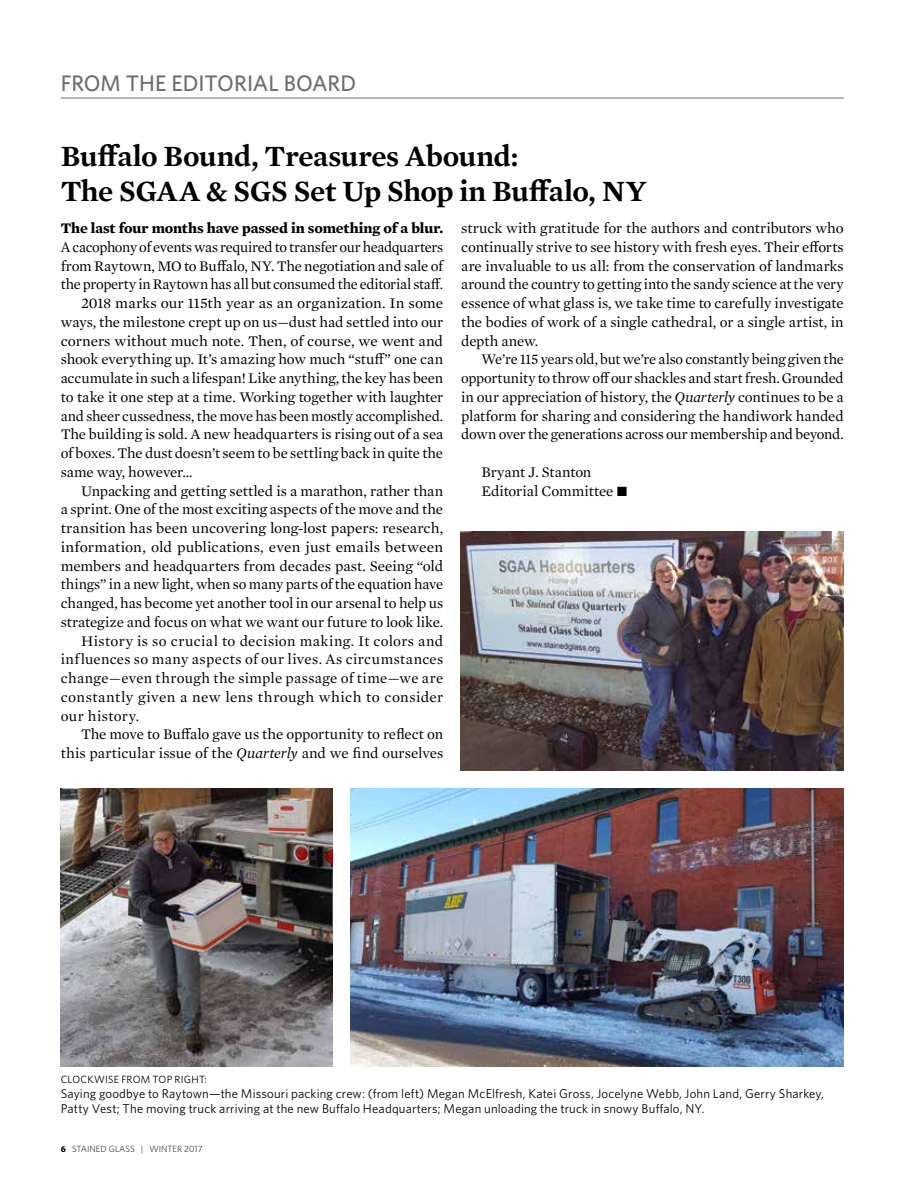
<style>
.page{position:relative;width:918px;height:1188px;background:#fff}
.page>*{position:absolute;margin:0;border:0;box-sizing:border-box;transform-origin:0 0}
.t1{font:600 30px/34.5px "Mercury Text G1";letter-spacing:-.015em;color:#000}
.t2{font:500 22.5px "Whitney";letter-spacing:-.005em;color:#6d6e71}
.t3{font:15px/18.8px "Mercury Text G1";letter-spacing:-.005em;color:#000;text-align:justify}
.t4{font:15px "Mercury Text G1";letter-spacing:.025em;color:#000}
.t5{font:700 15px "Mercury Text G1";letter-spacing:-.01em;color:#000}
.t6{font:15px "Mercury Text G1";letter-spacing:.02em;color:#000}
.t7{font:12.75px/15px "Whitney";letter-spacing:.01em;color:#000}
.t8{font:10.5px "Whitney";letter-spacing:.02em;color:#000}
.t9{font:300 9px "Whitney";color:#000}
.s1{font-style:italic}
.s2{font-weight:700}
</style>
<div class="page">
<hr style="left:61px;top:98px;width:783px;height:1px;background:#6d6e71">
<img style="left:460px;top:531px;width:384px;height:240px">
<img style="left:61px;top:789px;width:271px;height:277px">
<img style="left:350px;top:789px;width:494px;height:277px">
<h2 class="t2" style="left:61px;top:68px;width:297px">FROM THE EDITORIAL BOARD</h2>
<h1 class="t1" style="left:61px;top:138px;width:588px">Buffalo Bound, Treasures Abound:<br>The SGAA &amp; SGS Set Up Shop in Buffalo, NY</h1>
<p class="t5" style="left:61px;top:217px;width:384px">The last four months have passed in something of a blur.</p>
<p class="t3" style="left:61px;top:237px;width:384px">A cacophony of events was required to transfer our headquarters</p>
<p class="t3" style="left:61px;top:256px;width:384px">from Raytown, MO to Buffalo, NY. The negotiation and sale of</p>
<p class="t3" style="left:61px;top:274px;width:384px">the property in Raytown has all but consumed the editorial staff.</p>
<p class="t3" style="left:81px;top:293px;width:364px">2018 marks our 115th year as an organization. In some</p>
<p class="t3" style="left:61px;top:312px;width:384px">ways, the milestone crept up on us—dust had settled into our</p>
<p class="t3" style="left:61px;top:331px;width:384px">corners without much note. Then, of course, we went and</p>
<p class="t3" style="left:61px;top:349px;width:384px">shook everything up. It’s amazing how much “stuff” one can</p>
<p class="t3" style="left:61px;top:368px;width:384px">accumulate in such a lifespan! Like anything, the key has been</p>
<p class="t3" style="left:61px;top:387px;width:384px">to take it one step at a time. Working together with laughter</p>
<p class="t3" style="left:61px;top:406px;width:384px">and sheer cussedness, the move has been mostly accomplished.</p>
<p class="t3" style="left:61px;top:424px;width:384px">The building is sold. A new headquarters is rising out of a sea</p>
<p class="t3" style="left:61px;top:443px;width:384px">of boxes. The dust doesn’t seem to be settling back in quite the</p>
<p class="t3" style="left:61px;top:462px;width:133px">same way, however…</p>
<p class="t3" style="left:81px;top:481px;width:364px">Unpacking and getting settled is a marathon, rather than</p>
<p class="t3" style="left:61px;top:499px;width:384px">a sprint. One of the most exciting aspects of the move and the</p>
<p class="t3" style="left:61px;top:518px;width:384px">transition has been uncovering long-lost papers: research,</p>
<p class="t3" style="left:61px;top:537px;width:384px">information, old publications, even just emails between</p>
<p class="t3" style="left:61px;top:556px;width:384px">members and headquarters from decades past. Seeing “old</p>
<p class="t3" style="left:61px;top:574px;width:384px">things” in a new light, when so many parts of the equation have</p>
<p class="t3" style="left:61px;top:593px;width:384px">changed, has become yet another tool in our arsenal to help us</p>
<p class="t3" style="left:61px;top:612px;width:384px">strategize and focus on what we want our future to look like.</p>
<p class="t4" style="left:81px;top:630px;width:364px">History is so crucial to decision making. It colors and</p>
<p class="t4" style="left:61px;top:649px;width:384px">influences so many aspects of our lives. As circumstances</p>
<p class="t6" style="left:61px;top:667px;width:384px">change—even through the simple passage of time—we are</p>
<p class="t4" style="left:61px;top:686px;width:384px">constantly given a new lens through which to consider</p>
<p class="t4" style="left:61px;top:705px;width:80px">our history.</p>
<p class="t3" style="left:81px;top:724px;width:364px">The move to Buffalo gave us the opportunity to reflect on</p>
<p class="t3" style="left:61px;top:743px;width:384px">this particular issue of the <span class="s1">Quarterly</span> and we find ourselves</p>
<p class="t3" style="left:461px;top:218px;width:384px">struck with gratitude for the authors and contributors who continually strive to see history with fresh eyes. Their efforts are invaluable to us all: from the conservation of landmarks around the country to getting into the sandy science at the very essence of what glass is, we take time to carefully investigate the bodies of work of a single cathedral, or a single artist, in depth anew.</p>
<p class="t3" style="left:461px;top:349px;width:384px;text-indent:20px">We’re 115 years old, but we’re also constantly being given the opportunity to throw off our shackles and start fresh. Grounded in our appreciation of history, the <span class="s1">Quarterly</span> continues to be a platform for sharing and considering the handiwork handed down over the generations across our membership and beyond.</p>
<p class="t3" style="left:482px;top:462px;width:148px">Bryant J. Stanton<br>Editorial Committee •</p>
<p class="t8" style="left:61px;top:1073px;width:148px">CLOCKWISE FROM TOP RIGHT:</p>
<p class="t7" style="left:61px;top:1086px;width:765px">Saying goodbye to Raytown—the Missouri packing crew: (from left) Megan McElfresh, Katei Gross, Jocelyne Webb, John Land, Gerry Sharkey,<br>Patty Vest; The moving truck arriving at the new Buffalo Headquarters; Megan unloading the truck in snowy Buffalo, NY.</p>
<p class="t9" style="left:61px;top:1143px;width:143px"><span class="s2">6</span> STAINED GLASS | WINTER 2017</p>
</div>
